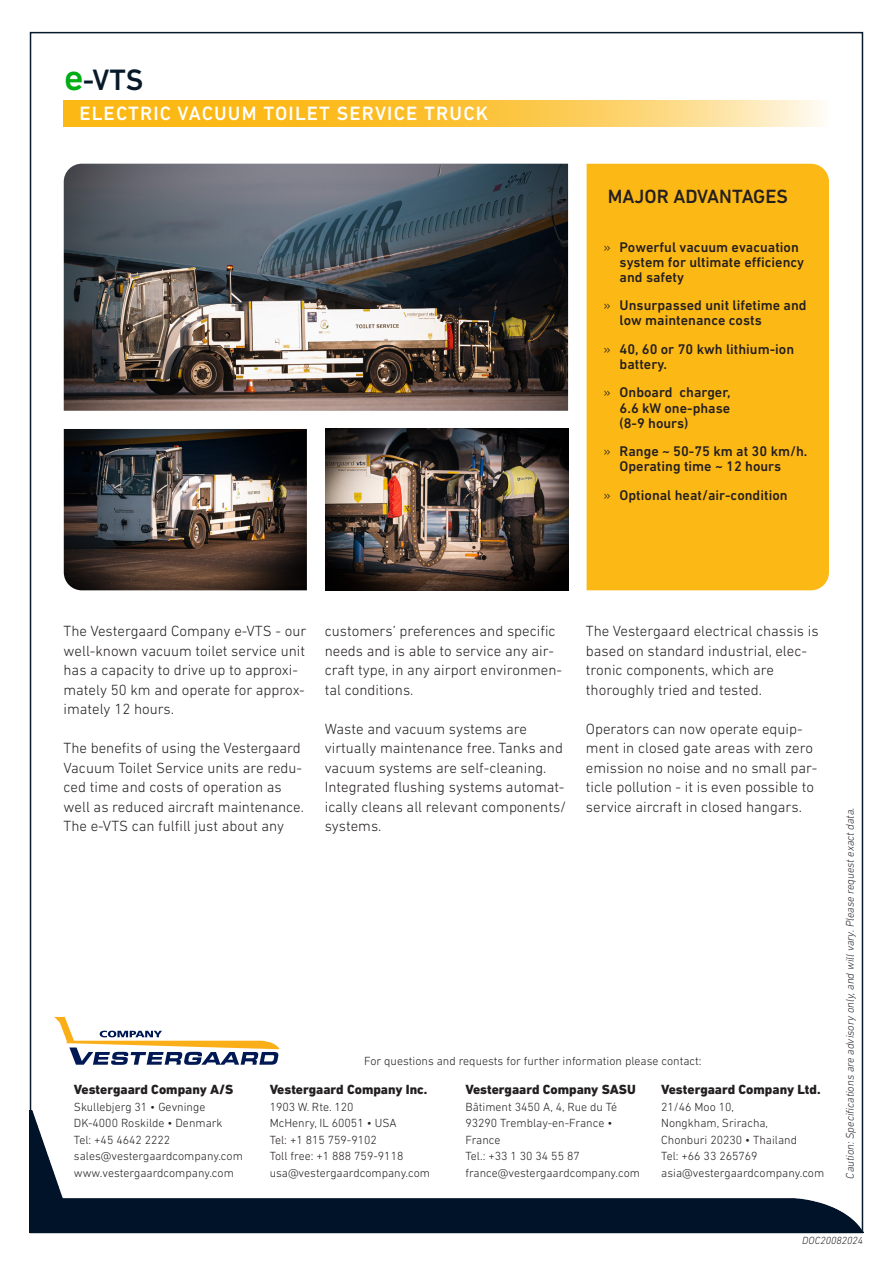
<style>
.page{position:relative;width:893px;height:1263px;background:#fff}
.page>*{position:absolute;margin:0;border:0;box-sizing:border-box;transform-origin:0 0}
.t1{font:500 30px "DIN Next LT Pro";color:#081a29}
.t2{font:500 19.65px "DIN Next LT Pro";letter-spacing:.06em;color:#fff}
.Fakta_Overskrift{font:500 19.5px "DIN Next LT Pro";color:#231f20}
.Brødtekst_venstrestillet{font:300 15px/19.5px "DIN Next LT Pro";color:#231f20}
.Fakta_Bullit{font:500 14.25px/15px "DIN Next LT Pro";color:#231f20}
.Firmanavn_2023{font:800 13.5px "DIN Next LT Pro";color:#231f20}
.Adresser_diverse{font:300 12px/16.5px "DIN Next LT Pro";color:#231f20}
.Adresse___For_questions{font:300 12px "DIN Next LT Pro";color:#231f20}
.t3{font:italic 300 11.25px "DIN Next LT Pro";color:#231f20}
.t4{font:italic 300 10.5px "DIN Next LT Pro";color:#231f20}
.s1{font-size:37.5px;color:#00ad14}
.s2{font-weight:300}
</style>
<div class="page">
<img style="left:30px;top:1110px;width:833px;height:123px">
<svg style="left:54px;top:1017px;width:225px;height:48px"></svg>
<div style="left:587px;top:164px;width:242px;height:426px;background:#fcb814"></div>
<img style="left:64px;top:164px;width:504px;height:247px">
<img style="left:325px;top:429px;width:243px;height:161px">
<img style="left:64px;top:429px;width:243px;height:161px">
<svg style="left:64px;top:100px;width:759px;height:26px;background:#fcc84c"></svg>
<p class="t1" style="left:64px;top:62px;width:81px"><span class="s1">e</span>-VTS</p>
<h2 class="t2" style="left:79px;top:102px;width:410px">ELECTRIC VACUUM TOILET SERVICE TRUCK</h2>
<p class="Fakta_Overskrift" style="left:608px;top:185px;width:182px">MAJOR ADVANTAGES</p>
<p class="Fakta_Bullit" style="left:620px;top:240px;width:186px;text-indent:-16px"><span class="s2">»</span> Powerful vacuum evacuation system for ultimate efficiency and safety</p>
<p class="Fakta_Bullit" style="left:620px;top:298px;width:188px;text-indent:-16px"><span class="s2">»</span> Unsurpassed unit lifetime and low maintenance costs</p>
<p class="Fakta_Bullit" style="left:620px;top:342px;width:176px;text-indent:-16px"><span class="s2">»</span> 40, 60 or 70 kwh lithium-ion battery.</p>
<p class="Fakta_Bullit" style="left:620px;top:385px;width:112px;text-align:justify;text-indent:-16px"><span class="s2">»</span> Onboard charger, 6.6 kW one-phase (8-9 hours)</p>
<p class="Fakta_Bullit" style="left:620px;top:444px;width:189px;text-indent:-16px"><span class="s2">»</span> Range ~ 50-75 km at 30 km/h.<br>Operating time ~ 12 hours</p>
<p class="Fakta_Bullit" style="left:604px;top:487px;width:185px"><span class="s2">»</span> Optional heat/air-condition</p>
<p class="Brødtekst_venstrestillet" style="left:64px;top:621px;width:244px">The Vestergaard Company e-VTS - our well-known vacuum toilet service unit has a capacity to drive up to approxi&shy;mately 50 km and operate for approx&shy;imately 12 hours.</p>
<p class="Brødtekst_venstrestillet" style="left:64px;top:738px;width:242px">The benefits of using the Vestergaard Vacuum Toilet Service units are redu&shy;ced time and costs of operation as well as reduced aircraft maintenance.</p>
<p class="Brødtekst_venstrestillet" style="left:64px;top:816px;width:222px">The e-VTS can fulfill just about any</p>
<p class="Brødtekst_venstrestillet" style="left:325px;top:621px;width:239px">customers’ preferences and specific needs and is able to service any air&shy;craft type, in any airport environmen&shy;tal conditions.</p>
<p class="Brødtekst_venstrestillet" style="left:325px;top:719px;width:243px">Waste and vacuum systems are virtually maintenance free. Tanks and vacuum systems are self-cleaning.<br>Integrated flushing systems automat&shy;ically cleans all relevant components/ systems.</p>
<p class="Brødtekst_venstrestillet" style="left:586px;top:621px;width:234px">The Vestergaard electrical chassis is based on standard industrial, elec&shy;tronic components, which are thoroughly tried and tested.</p>
<p class="Brødtekst_venstrestillet" style="left:586px;top:719px;width:233px">Operators can now operate equip&shy;ment in closed gate areas with zero emission no noise and no small par&shy;ticle pollution - it is even possible to service aircraft in closed hangars.</p>
<p class="Adresse___For_questions" style="left:364px;top:1054px;width:339px">For questions and requests for further information please contact:</p>
<p class="Firmanavn_2023" style="left:74px;top:1082px;width:161px">Vestergaard Company A/S</p>
<p class="Adresser_diverse" style="left:74px;top:1098px;width:133px">Skullebjerg 31 • Gevninge</p>
<p class="Adresser_diverse" style="left:74px;top:1115px;width:150px">DK-4000 Roskilde • Denmark</p>
<p class="Adresser_diverse" style="left:74px;top:1131px;width:98px">Tel: +45 4642 2222</p>
<p class="Adresser_diverse" style="left:74px;top:1148px;width:170px">sales@vestergaardcompany.com</p>
<p class="Adresser_diverse" style="left:74px;top:1164px;width:161px">www.vestergaardcompany.com</p>
<p class="Firmanavn_2023" style="left:270px;top:1082px;width:159px">Vestergaard Company Inc.</p>
<p class="Adresser_diverse" style="left:270px;top:1098px;width:85px">1903 W. Rte. 120</p>
<p class="Adresser_diverse" style="left:270px;top:1115px;width:128px">McHenry, IL 60051 • USA</p>
<p class="Adresser_diverse" style="left:270px;top:1131px;width:109px">Tel: +1 815 759-9102</p>
<p class="Adresser_diverse" style="left:270px;top:1148px;width:135px">Toll free: +1 888 759-9118</p>
<p class="Adresser_diverse" style="left:270px;top:1164px;width:162px">usa@vestergaardcompany.com</p>
<p class="Firmanavn_2023" style="left:465px;top:1082px;width:172px">Vestergaard Company SASU</p>
<p class="Adresser_diverse" style="left:465px;top:1098px;width:153px">Bâtiment 3450 A, 4, Rue du Té<br>93290 Tremblay-en-France •<br>France</p>
<p class="Adresser_diverse" style="left:465px;top:1148px;width:116px">Tel.: +33 1 30 34 55 87</p>
<p class="Adresser_diverse" style="left:465px;top:1164px;width:176px">france@vestergaardcompany.com</p>
<p class="Firmanavn_2023" style="left:661px;top:1082px;width:161px">Vestergaard Company Ltd.</p>
<p class="Adresser_diverse" style="left:661px;top:1098px;width:74px">21/46 Moo 10,</p>
<p class="Adresser_diverse" style="left:661px;top:1115px;width:108px">Nongkham, Sriracha,</p>
<p class="Adresser_diverse" style="left:661px;top:1131px;width:137px">Chonburi 20230 • Thailand</p>
<p class="Adresser_diverse" style="left:661px;top:1148px;width:98px">Tel: +66 33 265769</p>
<p class="Adresser_diverse" style="left:661px;top:1164px;width:165px">asia@vestergaardcompany.com</p>
<p class="t3" style="left:843px;top:1178px;width:373px;rotate:-90deg">Caution: Specifications are advisory only, and will vary. Please request exact data.</p>
<p class="t4" style="left:802px;top:1234px;width:62px">DOC20082024</p>
</div>
